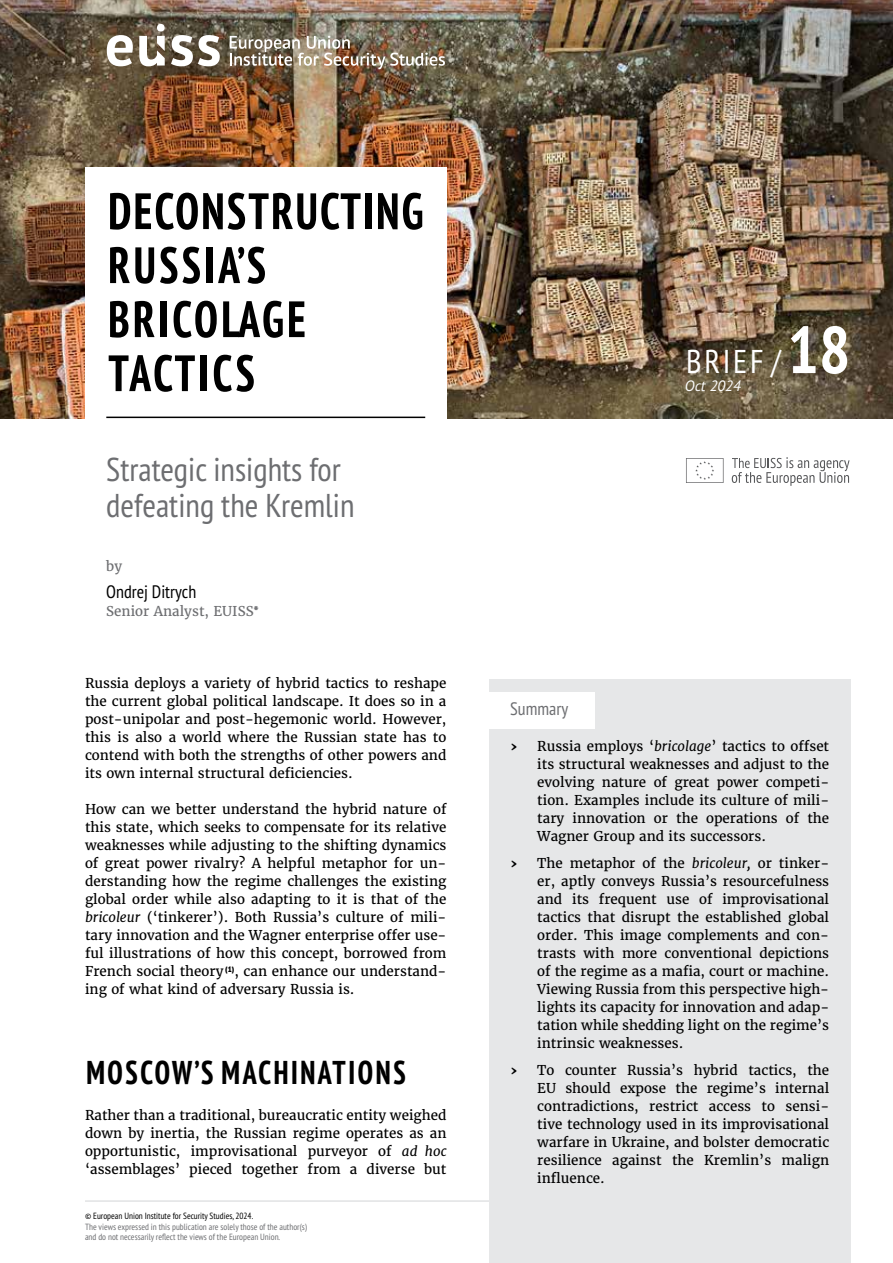
<style>
.page{position:relative;width:893px;height:1263px;background:#fff}
.page>*{position:absolute;margin:0;border:0;box-sizing:border-box;transform-origin:0 0}
.t1{font:700 condensed 51px/54px "PT Sans Pro";letter-spacing:.05em;color:#000}
.t2{font:condensed 33px/36px "PT Sans Pro";color:#6d6e71}
.t3{font:700 condensed 33px "PT Sans Pro";letter-spacing:.08em;color:#000}
.t4{font:condensed 33px "PT Sans Pro";letter-spacing:.08em;color:#fff}
.t5{font:condensed 18px "PT Sans Pro";color:#000}
.t6{font:condensed 18px "PT Sans Pro";color:#6d6e71}
.t7{font:italic 15px "PT Sans Pro";color:#fff}
.t8{font:13.5px/18px "Merriweather";color:#000;text-align:justify}
.t9{font:13.5px "Merriweather";color:#6d6e71}
.t10{font:700 13.5px "Merriweather";color:#000}
.t11{font:condensed 9px/10.5px "PT Sans Pro";color:#6d6e71}
.t12{font:condensed 9px "PT Sans Pro";color:#000}
.s1{font-family:"PT Sans Pro";font-weight:900;font-stretch:condensed}
.s2{font-style:italic}
.s3{font-weight:700;font-size:66px}
</style>
<div class="page">
<img style="left:0;top:0;width:893px;height:418px">
<div style="left:85px;top:168px;width:361px;height:259px;background:#fff"></div>
<hr style="left:106px;top:417px;width:319px;height:1px;background:#000">
<hr style="left:85px;top:1200px;width:765px;height:2px;background:#e6e7e8">
<div style="left:489px;top:679px;width:361px;height:584px;background:#e6e7e8"></div>
<div style="left:483px;top:692px;width:112px;height:36px;background:#fff"></div>
<svg style="left:107px;top:35px;width:26px;height:31px"></svg>
<svg style="left:139px;top:24px;width:26px;height:42px"></svg>
<svg style="left:171px;top:35px;width:49px;height:31px"></svg>
<img style="left:230px;top:36px;width:215px;height:33px">
<svg style="left:686px;top:458px;width:37px;height:25px"></svg>
<svg style="left:732px;top:457px;width:117px;height:29px"></svg>
<h1 class="t1" style="left:108px;top:183px;width:316px">DECONSTRUCTING<br>RUSSIA’S<br>BRICOLAGE<br>TACTICS</h1>
<h2 class="t2" style="left:106px;top:451px;width:250px">Strategic insights for defeating the Kremlin</h2>
<p class="t9" style="left:106px;top:558px;width:17px">by</p>
<h3 class="t5" style="left:106px;top:580px;width:91px">Ondrej Ditrych</h3>
<p class="t9" style="left:106px;top:603px;width:154px">Senior Analyst, EUISS<span class="s1">*</span></p>
<p class="t8" style="left:85px;top:674px;width:363px">Russia deploys a variety of hybrid tactics to reshape the current global political landscape. It does so in a post-unipolar and post-hegemonic world. However, this is also a world where the Russian state has to contend with both the strengths of other powers and its own internal structural deficiencies.</p>
<p class="t8" style="left:85px;top:800px;width:363px">How can we better understand the hybrid nature of this state, which seeks to compensate for its relative weaknesses while adjusting to the shifting dynamics of great power rivalry? A helpful metaphor for un&shy;derstanding how the regime challenges the existing global order while also adapting to it is that of the <span class="s2">bricoleur</span> (‘tinkerer’). Both Russia’s culture of mili&shy;tary innovation and the Wagner enterprise offer use&shy;ful illustrations of how this concept, borrowed from French social theory <sup>(1)</sup>, can enhance our understand&shy;ing of what kind of adversary Russia is.</p>
<h2 class="t3" style="left:86px;top:1051px;width:321px">MOSCOW’S MACHINATIONS</h2>
<p class="t8" style="left:85px;top:1106px;width:363px">Rather than a traditional, bureaucratic entity weighed down by inertia, the Russian regime operates as an opportunistic, improvisational purveyor of <span class="s2">ad hoc </span>‘assemblages’ pieced together from a diverse but</p>
<p class="t12" style="left:85px;top:1210px;width:170px">© European Union Institute for Security Studies, 2024.</p>
<p class="t11" style="left:85px;top:1221px;width:223px">The views expressed in this publication are solely those of the author(s) and do not necessarily reflect the views of the European Union.</p>
<h2 class="t4" style="left:686px;top:340px;width:166px">BRIEF / <span class="s3">18</span></h2>
<p class="t7" style="left:685px;top:376px;width:57px">Oct 2024</p>
<h3 class="t6" style="left:510px;top:697px;width:59px">Summary</h3>
<p class="t10" style="left:510px;top:738px;width:9px">›</p>
<p class="t8" style="left:537px;top:737px;width:293px">Russia employs ‘<span class="s2">bricolage</span>’ tactics to offset its structural weaknesses and adjust to the evolving nature of great power competi&shy;tion. Examples include its culture of mili&shy;tary innovation or the operations of the Wagner Group and its successors.</p>
<p class="t10" style="left:510px;top:855px;width:9px">›</p>
<p class="t8" style="left:537px;top:854px;width:293px">The metaphor of the <span class="s2">bricoleur,</span> or tinker&shy;er, aptly conveys Russia’s resourcefulness and its frequent use of improvisational tactics that disrupt the established global order. This image complements and con&shy;trasts with more conventional depictions of the regime as a mafia, court or machine.<br>Viewing Russia from this perspective high&shy;lights its capacity for innovation and adap&shy;tation while shedding light on the regime’s intrinsic weaknesses.</p>
<p class="t10" style="left:510px;top:1061px;width:9px">›</p>
<p class="t8" style="left:537px;top:1061px;width:293px">To counter Russia’s hybrid tactics, the EU should expose the regime’s internal contradictions, restrict access to sensi&shy;tive technology used in its improvisational warfare in Ukraine, and bolster democratic resilience against the Kremlin’s malign influence.</p>
</div>
